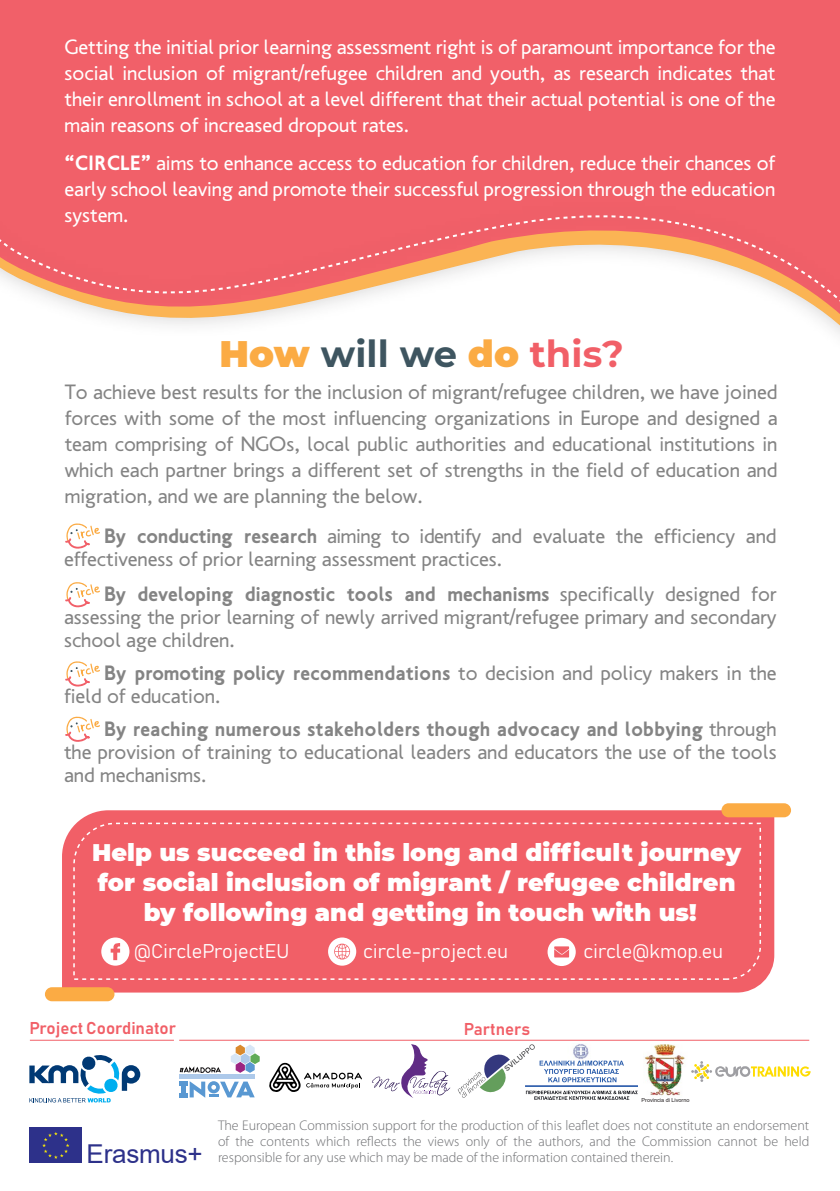
<style>
.page{position:relative;width:840px;height:1191px;background:#fff}
.page>*{position:absolute;margin:0;border:0;box-sizing:border-box;transform-origin:0 0}
.t1{font:700 36.8px "Montserrat";letter-spacing:.005em;color:#3e5560}
.t2{font:26px "Arial";letter-spacing:-.01em;color:#2d318a}
.t3{font:900 24px/30px "Montserrat";letter-spacing:.005em;color:#fff;text-align:center}
.t4{font:21px/23px "PF Transport";color:#848484;text-align:justify}
.t5{font:21px/26px "PF Transport";color:#fff;text-align:justify}
.t6{font:19.6px "Bahnschrift 300 100";color:#fff}
.t7{font:17px "Bahnschrift 600 100";color:#f15f67}
.t8{font:300 14px/16px "Myriad Pro";color:#6d6e71;text-align:justify}
.t9{font:5.4px "Arial";color:#231f20}
.s1{font-weight:700}
.s2{font-weight:900;color:#fbab44}
.s3{color:#f15f67}
</style>
<div class="page">
<div style="left:0;top:0;width:839px;height:183px;background:#f16069"></div>
<svg style="left:65px;top:523px;width:35px;height:26px"></svg>
<svg style="left:65px;top:582px;width:35px;height:25px"></svg>
<svg style="left:65px;top:661px;width:35px;height:26px"></svg>
<svg style="left:65px;top:716px;width:35px;height:26px"></svg>
<img style="left:0;top:183px;width:839px;height:151px">
<svg style="left:0;top:195px;width:839px;height:127px"></svg>
<svg style="left:62px;top:810px;width:711px;height:182px;fill:#f15f67"></svg>
<div style="left:721px;top:803px;width:69px;height:14px;background:#fbab44;border-radius:7px"></div>
<div style="left:45px;top:987px;width:69px;height:14px;background:#fbab44;border-radius:7px"></div>
<div style="left:72px;top:822px;width:689px;height:158px;background:#f15f67"></div>
<div style="left:29px;top:1127px;width:53px;height:36px;background:#2d318a"></div>
<svg style="left:42px;top:1132px;width:27px;height:26px"></svg>
<hr style="left:30px;top:1040px;width:144px;height:1px;background:#f15f67">
<svg style="left:29px;top:1055px;width:111px;height:47px"></svg>
<hr style="left:179px;top:1040px;width:629px;height:1px;background:#f15f67">
<img style="left:644px;top:1044px;width:41px;height:52px">
<div style="left:179px;top:1074px;width:75px;height:5px;background:#adc9ea"></div>
<svg style="left:179px;top:1081px;width:75px;height:16px"></svg>
<svg style="left:231px;top:1044px;width:28px;height:28px"></svg>
<svg style="left:179px;top:1066px;width:42px;height:7px"></svg>
<img style="left:534px;top:1044px;width:98px;height:55px">
<img style="left:539px;top:1060px;width:84px;height:14px">
<img style="left:534px;top:1085px;width:103px;height:1px">
<img style="left:536px;top:1090px;width:89px;height:4px">
<svg style="left:691px;top:1061px;width:119px;height:21px"></svg>
<svg style="left:269px;top:1062px;width:93px;height:30px"></svg>
<svg style="left:457px;top:1044px;width:77px;height:54px"></svg>
<svg style="left:372px;top:1044px;width:78px;height:54px"></svg>
<p class="t5" style="left:65px;top:34px;width:712px">Getting the initial prior learning assessment right is of paramount importance for the social inclusion of migrant/refugee children and youth, as research indicates that their enrollment in school at a level different that their actual potential is one of the main reasons of increased dropout rates.</p>
<p class="t5" style="left:65px;top:150px;width:712px"><span class="s1">“CIRCLE”</span> aims to enhance access to education for children, reduce their chances of early school leaving and promote their successful progression through the education system.</p>
<h1 class="t1" style="left:219px;top:327px;width:405px"><span class="s2">How</span> will we <span class="s2">do</span> <span class="s3">this?</span></h1>
<p class="t4" style="left:65px;top:379px;width:714px;line-height:26px">To achieve best results for the inclusion of migrant/refugee children, we have joined forces with some of the most influencing organizations in Europe and designed a team comprising of NGOs, local public authorities and educational institutions in which each partner brings a different set of strengths in the field of education and migration, and we are planning the below.</p>
<p class="t4" style="left:64px;top:524px;width:713px;text-indent:40px"><span class="s1">By conducting research</span> aiming to identify and evaluate the efficiency and effectiveness of prior learning assessment practices.</p>
<p class="t4" style="left:64px;top:582px;width:713px;text-indent:40px"><span class="s1">By developing diagnostic tools and mechanisms</span> specifically designed for assessing the prior learning of newly arrived migrant/refugee primary and secondary school age children.</p>
<p class="t4" style="left:64px;top:661px;width:713px;text-indent:40px"><span class="s1">By promoting policy recommendations</span> to decision and policy makers in the field of education.</p>
<p class="t4" style="left:64px;top:717px;width:713px;text-indent:40px"><span class="s1">By reaching numerous stakeholders though advocacy and lobbying</span> through the provision of training to educational leaders and educators the use of the tools and mechanisms.</p>
<p class="t3" style="left:92px;top:836px;width:650px">Help us succeed in this long and difficult journey for social inclusion of migrant / refugee children by following and getting in touch with us!</p>
<p class="t6" style="left:134px;top:938px;width:157px">@CircleProjectEU</p>
<p class="t6" style="left:363px;top:938px;width:146px">circle-project.eu</p>
<p class="t6" style="left:583px;top:938px;width:141px">circle@kmop.eu</p>
<p class="t7" style="left:29px;top:1017px;width:148px">Project Coordinator</p>
<p class="t7" style="left:463px;top:1018px;width:68px">Partners</p>
<p class="t9" style="left:641px;top:1096px;width:49px">Provincia di Livorno</p>
<p class="t2" style="left:87px;top:1135px;width:117px">Erasmus+</p>
<p class="t8" style="left:218px;top:1118px;width:592px">The European Commission support for the production of this leaflet does not constitute an endorsement of the contents which reflects the views only of the authors, and the Commission cannot be held responsible for any use which may be made of the information contained therein.</p>
</div>
